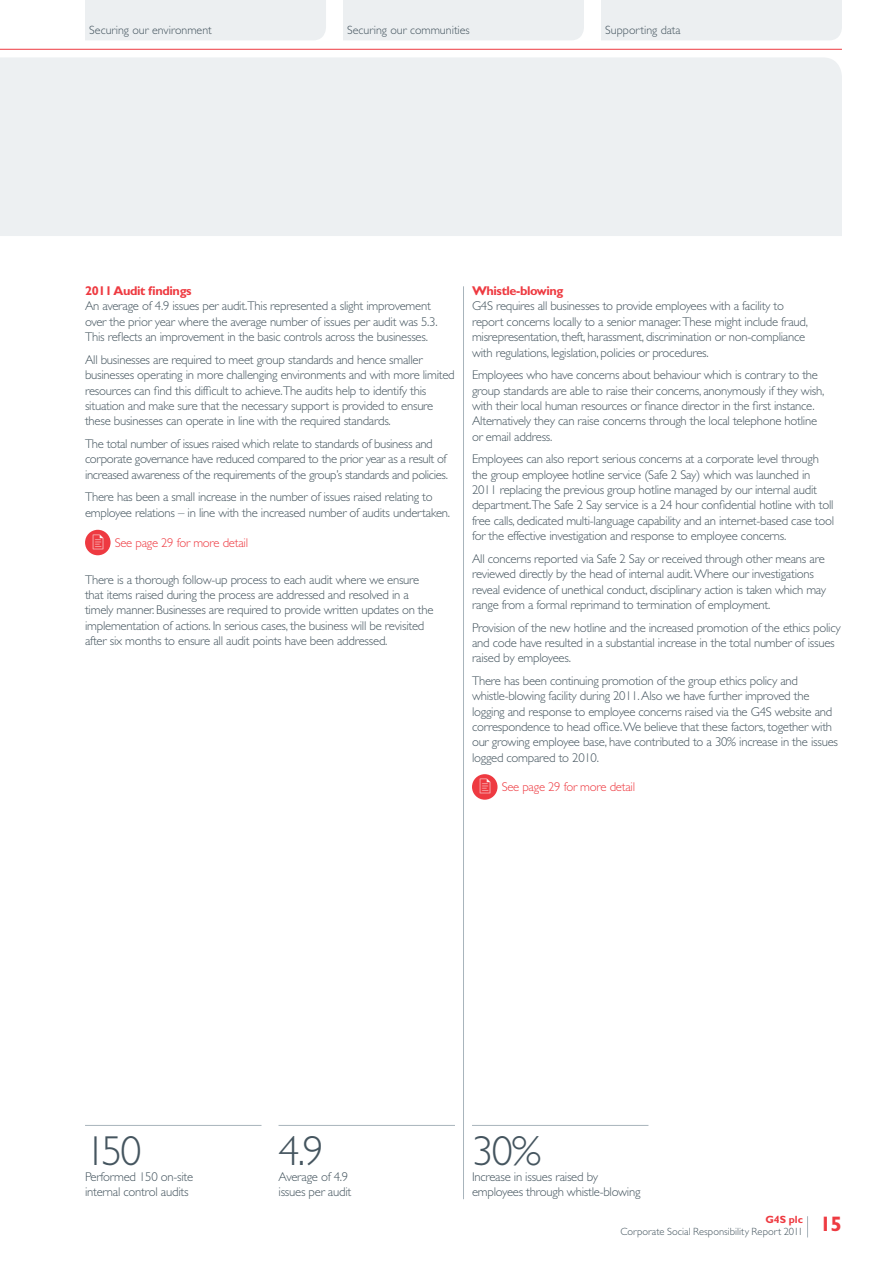
<style>
.page{position:relative;width:893px;height:1263px;background:#fff}
.page>*{position:absolute;margin:0;border:0;box-sizing:border-box;transform-origin:0 0}
.t1{font:300 42px "Gill Sans Std";color:#45555f}
.t2{font:300 12.75px/15.5px "Gill Sans Std";letter-spacing:-.02em;color:#45555f}
.t3{font:300 12.75px "Gill Sans Std";letter-spacing:-.02em;color:#ee3a41}
.t4{font:700 12.75px "Gill Sans Std";letter-spacing:-.03em;color:#ee3a41}
.t5{font:300 12px "Gill Sans Std";color:#45555f}
.t6{font:300 10.5px/12px "Gill Sans Std";color:#45555f}
.s1{font-weight:700;color:#ee3a41}
</style>
<div class="page">
<div style="left:0;top:57px;width:842px;height:179px;background:#edf0f2"></div>
<hr style="left:0;top:49px;width:842px;height:1px;background:#ee3a41">
<div style="left:85px;top:0;width:241px;height:40px;background:#eceff1"></div>
<div style="left:343px;top:0;width:241px;height:40px;background:#eceff1"></div>
<div style="left:601px;top:0;width:241px;height:40px;background:#eceff1"></div>
<svg style="left:807px;top:1216px;width:1px;height:21px"></svg>
<hr style="left:463px;top:286px;width:1px;height:913px;background:#a8b4bc">
<div style="left:472px;top:774px;width:25px;height:26px;background:#ee3a41;border-radius:50%"></div>
<hr style="left:85px;top:1125px;width:176px;height:1px;background:#a8b4bc">
<hr style="left:279px;top:1125px;width:176px;height:1px;background:#a8b4bc">
<hr style="left:472px;top:1125px;width:176px;height:1px;background:#a8b4bc">
<div style="left:85px;top:530px;width:26px;height:25px;background:#ee3a41;border-radius:50%"></div>
<p class="t5" style="left:89px;top:23px;width:124px">Securing our environment</p>
<p class="t5" style="left:347px;top:23px;width:124px">Securing our communities</p>
<p class="t5" style="left:605px;top:23px;width:77px">Supporting data</p>
<p class="t4" style="left:85px;top:283px;width:108px">2011 Audit findings</p>
<p class="t2" style="left:85px;top:299px;width:354px">An average of 4.9 issues per audit.This represented a slight improvement over the prior year where the average number of issues per audit was 5.3.<br>This reflects an improvement in the basic controls across the businesses.</p>
<p class="t2" style="left:85px;top:352px;width:371px">All businesses are required to meet group standards and hence smaller businesses operating in more challenging environments and with more limited resources can find this difficult to achieve.The audits help to identify this situation and make sure that the necessary support is provided to ensure these businesses can operate in line with the required standards.</p>
<p class="t2" style="left:85px;top:436px;width:364px">The total number of issues raised which relate to standards of business and corporate governance have reduced compared to the prior year as a result of increased awareness of the requirements of the group’s standards and policies.</p>
<p class="t2" style="left:85px;top:489px;width:367px">There has been a small increase in the number of issues raised relating to employee relations – in line with the increased number of audits undertaken.</p>
<p class="t3" style="left:115px;top:535px;width:135px">See page 29 for more detail</p>
<p class="t2" style="left:85px;top:572px;width:350px">There is a thorough follow‑up process to each audit where we ensure that items raised during the process are addressed and resolved in a timely manner. Businesses are required to provide written updates on the implementation of actions. In serious cases, the business will be revisited after six months to ensure all audit points have been addressed.</p>
<p class="t4" style="left:472px;top:283px;width:93px">Whistle-blowing</p>
<p class="t2" style="left:472px;top:299px;width:338px">G4S requires all businesses to provide employees with a facility to report concerns locally to a senior manager. These might include fraud, misrepresentation, theft, harassment, discrimination or non‑compliance with regulations, legislation, policies or procedures.</p>
<p class="t2" style="left:472px;top:367px;width:354px">Employees who have concerns about behaviour which is contrary to the group standards are able to raise their concerns, anonymously if they wish, with their local human resources or finance director in the first instance.<br>Alternatively they can raise concerns through the local telephone hotline or email address.</p>
<p class="t2" style="left:472px;top:451px;width:364px">Employees can also report serious concerns at a corporate level through the group employee hotline service (Safe 2 Say) which was launched in 2011 replacing the previous group hotline managed by our internal audit department.The Safe 2 Say service is a 24 hour confidential hotline with toll free calls, dedicated multi‑language capability and an internet‑based case tool for the effective investigation and response to employee concerns.</p>
<p class="t2" style="left:472px;top:551px;width:356px">All concerns reported via Safe 2 Say or received through other means are reviewed directly by the head of internal audit. Where our investigations reveal evidence of unethical conduct, disciplinary action is taken which may range from a formal reprimand to termination of employment.</p>
<p class="t2" style="left:472px;top:620px;width:370px">Provision of the new hotline and the increased promotion of the ethics policy and code have resulted in a substantial increase in the total number of issues raised by employees.</p>
<p class="t2" style="left:472px;top:673px;width:368px">There has been continuing promotion of the group ethics policy and whistle‑blowing facility during 2011. Also we have further improved the logging and response to employee concerns raised via the G4S website and correspondence to head office.We believe that these factors, together with our growing employee base, have contributed to a 30% increase in the issues logged compared to 2010.</p>
<p class="t3" style="left:502px;top:780px;width:135px">See page 29 for more detail</p>
<h1 class="t1" style="left:85px;top:1127px;width:58px">150</h1>
<p class="t2" style="left:85px;top:1169px;width:110px">Performed 150 on‑site internal control audits</p>
<h1 class="t1" style="left:279px;top:1127px;width:47px">4.9</h1>
<p class="t2" style="left:279px;top:1169px;width:74px">Average of 4.9 issues per audit</p>
<h1 class="t1" style="left:472px;top:1127px;width:71px">30%</h1>
<p class="t2" style="left:472px;top:1169px;width:170px">Increase in issues raised by employees through whistle-blowing</p>
<p class="t6" style="left:620px;top:1214px;width:223px;text-indent:145px"><span class="s1">G4S plc<br></span>Corporate Social Responsibility Report 2011 <sup>15</sup></p>
</div>
